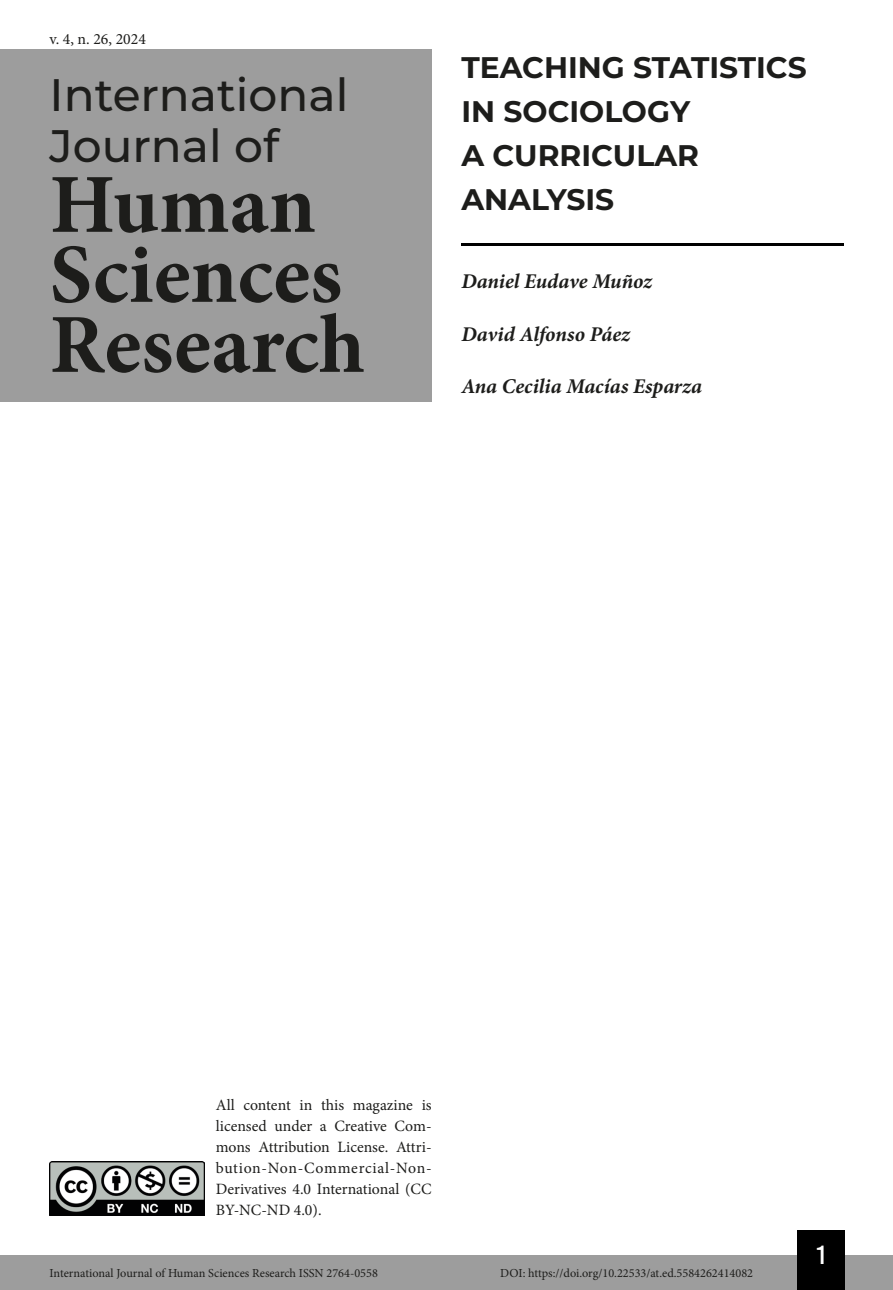
<style>
.page{position:relative;width:893px;height:1290px;background:#fff}
.page>*{position:absolute;margin:0;border:0;box-sizing:border-box;transform-origin:0 0}
.t1{font:700 84px/70px "Minion Pro";color:#1d1d1b}
.t2{font:500 45.5px/50.8px "Montserrat";color:#1d1d1b}
.Título_Artigo{font:700 29.75px/43.8px "Montserrat";color:#1d1d1b}
.t3{font:26.25px "Bebas Kai";color:#fff}
.Autor{font:italic 700 21px "Minion Pro";color:#1d1d1b}
.t4{font:15.75px/21px "Minion Pro";color:#1d1d1b;text-align:justify}
.t5{font:12.25px "Minion Pro";color:#1d1d1b}
</style>
<div class="page">
<div style="left:0;top:1255px;width:893px;height:35px;background:#9d9d9d"></div>
<div style="left:797px;top:1230px;width:48px;height:60px;background:#000"></div>
<img style="left:50px;top:1161px;width:154px;height:54px">
<div style="left:0;top:50px;width:432px;height:352px;background:#9d9d9d"></div>
<hr style="left:461px;top:243px;width:382px;height:3px;background:#000">
<p class="t4" style="left:50px;top:28px;width:98px">v. 4, n. 26, 2024</p>
<h2 class="t2" style="left:50px;top:68px;width:300px">International<br>Journal of</h2>
<h1 class="t1" style="left:50px;top:169px;width:317px">Human<br>Sciences<br>Research</h1>
<p class="Título_Artigo" style="left:461px;top:44px;width:347px">TEACHING STATISTICS<br>IN SOCIOLOGY</p>
<p class="Título_Artigo" style="left:461px;top:132px;width:239px">A CURRICULAR<br>ANALYSIS</p>
<p class="Autor" style="left:461px;top:267px;width:192px">Daniel Eudave Muñoz</p>
<p class="Autor" style="left:461px;top:319px;width:170px">David Alfonso Páez</p>
<p class="Autor" style="left:461px;top:372px;width:242px">Ana Cecilia Macías Esparza</p>
<p class="t4" style="left:216px;top:1095px;width:217px">All content in this magazine is licensed under a Creative Com&shy;mons Attribution License. Attri&shy;bution-Non-Commercial-Non-Derivatives 4.0 International (CC BY-NC-ND 4.0).</p>
<p class="t5" style="left:50px;top:1265px;width:330px">International Journal of Human Sciences Research ISSN 2764-0558</p>
<p class="t5" style="left:500px;top:1265px;width:254px">DOI: https://doi.org/10.22533/at.ed.5584262414082</p>
<h3 class="t3" style="left:817px;top:1241px;width:10px">1</h3>
</div>
